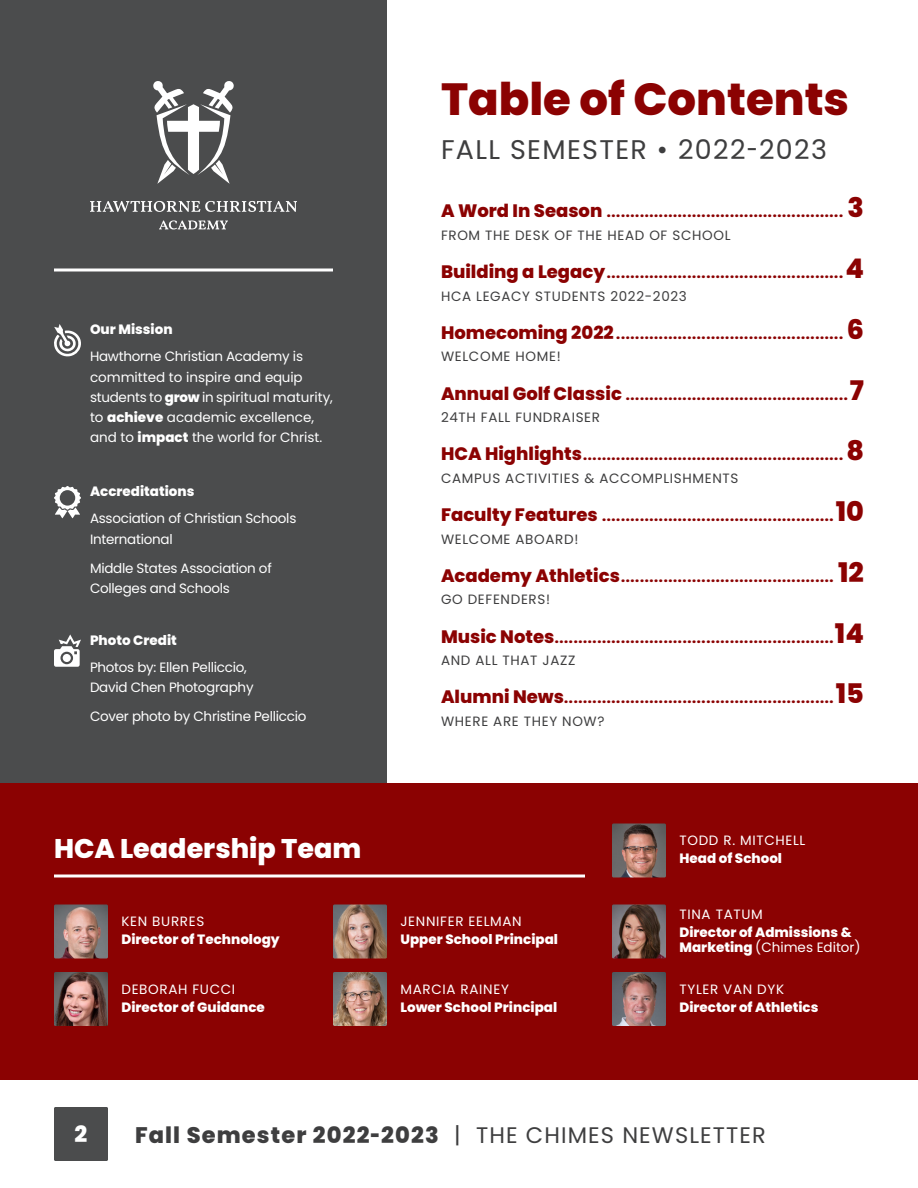
<style>
.page{position:relative;width:918px;height:1188px;background:#fff}
.page>*{position:absolute;margin:0;border:0;box-sizing:border-box;transform-origin:0 0}
.t1{font:800 45px "Poppins";color:#8b0202}
.t2{font:27px "Poppins";letter-spacing:.05em;color:#3e3e3f}
.t3{font:800 27px "Poppins";color:#fff}
.t4{font:800 22.5px "Poppins";letter-spacing:.05em;color:#3e3e3f}
.t5{font:800 22.5px "Poppins";color:#fff}
.t6{font:800 13.5px "Poppins";color:#8b0202}
.t7{font:13.5px/20.2px "Poppins";letter-spacing:-.02em;color:#fff}
.t8{font:13.5px "Poppins";letter-spacing:.05em;color:#3e3e3f}
.t9{font:800 13.5px "Poppins";color:#fff}
.t10{font:13.5px/20.2px "Poppins";color:#fff}
.t11{font:13.5px "Poppins";letter-spacing:.05em;color:#fff}
.s1{font-weight:800}
.s2{font-size:18px}
.s3{font-size:27px}
.s4{font-weight:400}
</style>
<div class="page">
<div style="left:54px;top:1107px;width:54px;height:54px;background:#4b4c4d;border-radius:2px"></div>
<div style="left:0;top:0;width:387px;height:792px;background:#4b4c4d"></div>
<svg style="left:54px;top:324px;width:27px;height:33px"></svg>
<svg style="left:54px;top:486px;width:27px;height:32px"></svg>
<svg style="left:54px;top:634px;width:27px;height:33px"></svg>
<svg style="left:54px;top:268px;width:279px;height:4px"></svg>
<svg style="left:90px;top:81px;width:207px;height:148px"></svg>
<div style="left:0;top:783px;width:918px;height:297px;background:#8b0202"></div>
<img style="left:333px;top:972px;width:54px;height:54px">
<img style="left:54px;top:972px;width:54px;height:54px">
<img style="left:333px;top:904px;width:54px;height:54px">
<img style="left:612px;top:972px;width:54px;height:54px">
<img style="left:612px;top:904px;width:54px;height:54px">
<img style="left:54px;top:904px;width:54px;height:54px">
<svg style="left:54px;top:874px;width:531px;height:4px"></svg>
<img style="left:612px;top:824px;width:54px;height:54px">
<p class="t9" style="left:90px;top:322px;width:84px">Our Mission</p>
<p class="t7" style="left:90px;top:347px;width:215px">Hawthorne Christian Academy is committed to inspire and equip</p>
<p class="t10" style="left:90px;top:387px;width:244px">students to <span class="s1">grow</span> in spiritual maturity,</p>
<p class="t10" style="left:90px;top:407px;width:234px">to <span class="s1">achieve</span> academic excellence, and to <span class="s1">impact</span> the world for Christ.</p>
<p class="t9" style="left:90px;top:484px;width:106px">Accreditations</p>
<p class="t7" style="left:90px;top:509px;width:208px">Association of Christian Schools<br>International</p>
<p class="t7" style="left:90px;top:558px;width:183px">Middle States Association of</p>
<p class="t7" style="left:90px;top:578px;width:141px">Colleges and Schools</p>
<p class="t9" style="left:90px;top:632px;width:88px">Photo Credit</p>
<p class="t7" style="left:90px;top:657px;width:165px">Photos by: Ellen Pelliccio,<br>David Chen Photography</p>
<p class="t7" style="left:90px;top:707px;width:218px">Cover photo by Christine Pelliccio</p>
<p class="t1" style="left:441px;top:73px;width:410px">Table of Contents</p>
<p class="t2" style="left:441px;top:134px;width:388px">FALL SEMESTER • 2022-2023</p>
<p class="t6" style="left:441px;top:205px;width:425px"><span class="s2">A Word In Season</span> .................................................. <span class="s3">3</span></p>
<p class="t8" style="left:441px;top:227px;width:291px">FROM THE DESK OF THE HEAD OF SCHOOL</p>
<p class="t6" style="left:441px;top:266px;width:425px"><span class="s2">Building a Legacy</span>..................................................<span class="s3">4</span></p>
<p class="t8" style="left:441px;top:288px;width:247px">HCA LEGACY STUDENTS 2022-2023</p>
<p class="t6" style="left:441px;top:326px;width:425px"><span class="s2">Homecoming 2022</span>................................................ <span class="s3">6</span></p>
<p class="t8" style="left:441px;top:349px;width:121px">WELCOME HOME!</p>
<p class="t6" style="left:441px;top:387px;width:425px"><span class="s2">Annual Golf Classic</span> ...............................................<span class="s3">7</span></p>
<p class="t8" style="left:441px;top:410px;width:161px">24TH FALL FUNDRAISER</p>
<p class="t6" style="left:441px;top:448px;width:424px"><span class="s2">HCA Highlights</span>....................................................... <span class="s3">8</span></p>
<p class="t8" style="left:441px;top:470px;width:299px">CAMPUS ACTIVITIES &amp; ACCOMPLISHMENTS</p>
<p class="t6" style="left:441px;top:509px;width:425px"><span class="s2">Faculty Features</span> .................................................<span class="s3">10</span></p>
<p class="t8" style="left:441px;top:531px;width:139px">WELCOME ABOARD!</p>
<p class="t6" style="left:441px;top:569px;width:425px"><span class="s2">Academy Athletics</span>............................................. <span class="s3">12</span></p>
<p class="t8" style="left:441px;top:592px;width:111px">GO DEFENDERS!</p>
<p class="t6" style="left:441px;top:630px;width:425px"><span class="s2">Music Notes</span>...........................................................<span class="s3">14</span></p>
<p class="t8" style="left:441px;top:653px;width:136px">AND ALL THAT JAZZ</p>
<p class="t6" style="left:441px;top:691px;width:425px"><span class="s2">Alumni News</span>.........................................................<span class="s3">15</span></p>
<p class="t8" style="left:441px;top:713px;width:165px">WHERE ARE THEY NOW?</p>
<p class="t3" style="left:54px;top:833px;width:309px">HCA Leadership Team</p>
<p class="t11" style="left:680px;top:833px;width:127px">TODD R. MITCHELL</p>
<p class="t9" style="left:680px;top:851px;width:104px">Head of School</p>
<p class="t11" style="left:122px;top:914px;width:84px">KEN BURRES</p>
<p class="t9" style="left:122px;top:932px;width:160px">Director of Technology</p>
<p class="t11" style="left:122px;top:981px;width:115px">DEBORAH FUCCI</p>
<p class="t9" style="left:122px;top:999px;width:145px">Director of Guidance</p>
<p class="t11" style="left:400px;top:914px;width:123px">JENNIFER EELMAN</p>
<p class="t9" style="left:400px;top:932px;width:159px">Upper School Principal</p>
<p class="t11" style="left:400px;top:981px;width:110px">MARCIA RAINEY</p>
<p class="t9" style="left:400px;top:999px;width:158px">Lower School Principal</p>
<p class="t11" style="left:680px;top:907px;width:85px">TINA TATUM</p>
<p class="t9" style="left:680px;top:925px;width:174px">Director of Admissions &amp;</p>
<p class="t10" style="left:680px;top:938px;width:183px"><span class="s1">Marketing</span> (Chimes Editor)</p>
<p class="t11" style="left:680px;top:981px;width:106px">TYLER VAN DYK</p>
<p class="t9" style="left:680px;top:999px;width:141px">Director of Athletics</p>
<h3 class="t5" style="left:75px;top:1121px;width:14px">2</h3>
<h3 class="t4" style="left:135px;top:1122px;width:632px">Fall Semester 2022-2023 <span class="s4">| THE CHIMES NEWSLETTER</span></h3>
</div>
